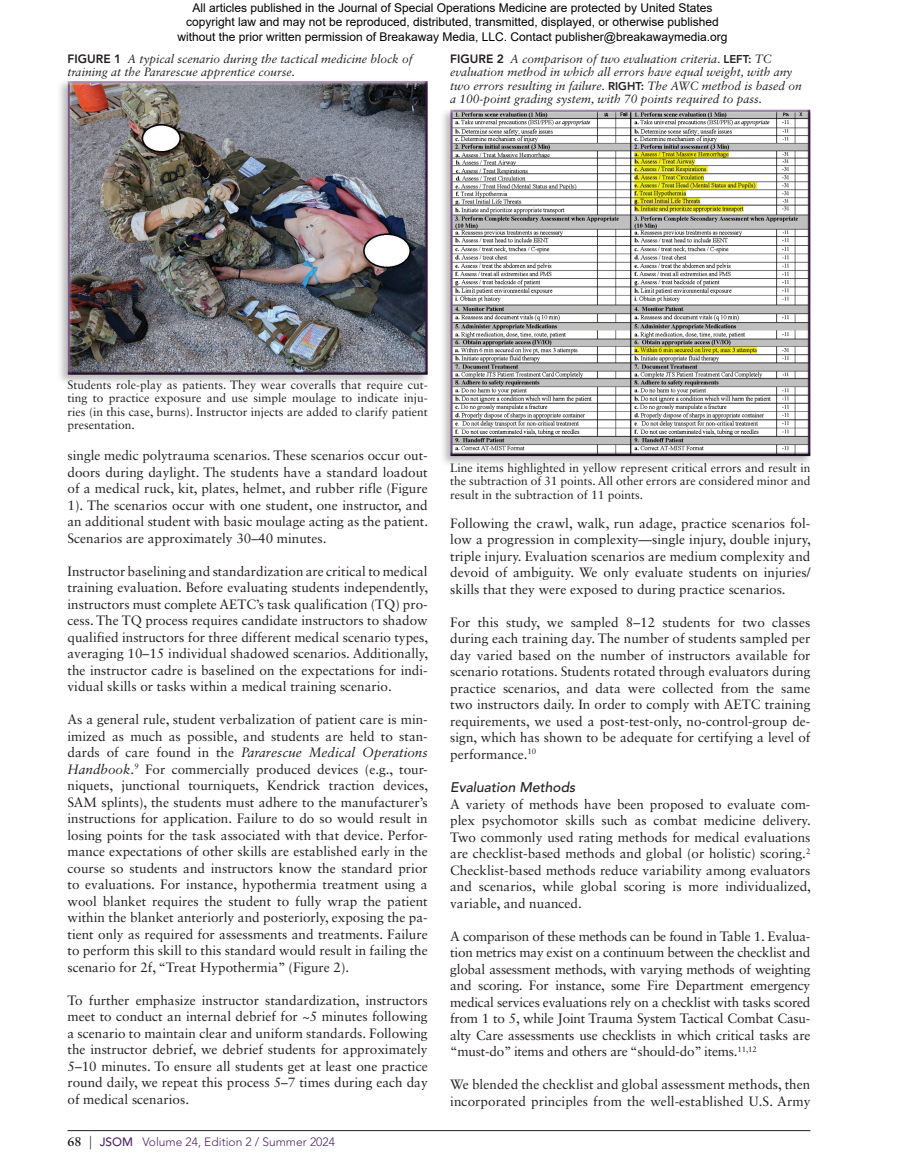
<style>
.page{position:relative;width:905px;height:1175px;background:#fff}
.page>*{position:absolute;margin:0;border:0;box-sizing:border-box;transform-origin:0 0}
.t1{font:italic 500 13.8px "Avenir LT Std";color:#231f20}
.t2{font:13.5px/16.5px "Sabon LT Std";color:#231f20;text-align:justify}
.t3{font:12px/13.5px "Sabon LT Std";color:#231f20;text-align:justify}
.t4{font:italic 12px/13.5px "Sabon LT Std";color:#231f20}
.t5{font:12px/14.4px "Arial";color:#000;text-align:center}
.t6{font:300 12px "Avenir LT Std";color:#512562}
.s1{font-family:"Avenir LT Std";font-weight:800;font-style:normal}
.s2{font-family:"Avenir LT Std";font-weight:800;font-style:normal;font-size:11.25px}
.s3{font-style:italic}
.s4{font-family:"Sabon LT Std";font-weight:700;font-size:12.75px;color:#231f20}
.s5{font-size:13.5px;color:#231f20}
.s6{font-weight:500}
</style>
<div class="page">
<hr style="left:68px;top:1130px;width:742px;height:1px;background:#231f20">
<div style="left:439px;top:107px;width:374px;height:360px;background:#231f20;opacity:.3"></div>
<div style="left:448px;top:108px;width:363px;height:348px;background:#231f20;opacity:.75"></div>
<div style="left:57px;top:79px;width:373px;height:307px;background:#231f20;opacity:.3"></div>
<div style="left:66px;top:80px;width:363px;height:295px;background:#231f20;opacity:.75"></div>
<p class="t5" style="left:177px;top:0;width:551px">All articles published in the Journal of Special Operations Medicine are protected by United States copyright law and may not be reproduced, distributed, transmitted, displayed, or otherwise published without the prior written permission of Breakaway Media, LLC. Contact publisher@breakawaymedia.org</p>
<p class="t4" style="left:67px;top:52px;width:347px"><span class="s1">FIGURE 1</span> A typical scenario during the tactical medicine block of training at the Pararescue apprentice course.</p>
<p class="t4" style="left:450px;top:52px;width:353px"><span class="s1">FIGURE 2</span> A comparison of two evaluation criteria. <span class="s2">LEFT:</span> TC evaluation method in which all errors have equal weight, with any two errors resulting in failure. <span class="s2">RIGHT:</span> The AWC method is based on a 100-point grading system, with 70 points required to pass.</p>
<p class="t3" style="left:67px;top:377px;width:362px">Students role-play as patients. They wear coveralls that require cut&shy;ting to practice exposure and use simple moulage to indicate inju&shy;ries (in this case, burns). Instructor injects are added to clarify patient presentation.</p>
<p class="t2" style="left:68px;top:447px;width:362px">single medic polytrauma scenarios. These scenarios occur out&shy;doors during daylight. The students have a standard loadout of a medical ruck, kit, plates, helmet, and rubber rifle (Figure 1). The scenarios occur with one student, one instructor, and an additional student with basic moulage acting as the patient.<br>Scenarios are approximately 30–40 minutes.</p>
<p class="t2" style="left:68px;top:562px;width:362px">Instructor baselining and standardization are critical to medical training evaluation. Before evaluating students independently, instructors must complete AETC’s task qualification (TQ) pro&shy;cess. The TQ process requires candidate instructors to shadow qualified instructors for three different medical scenario types, averaging 10–15 individual shadowed scenarios. Additionally, the instructor cadre is baselined on the expectations for indi&shy;vidual skills or tasks within a medical training scenario.</p>
<p class="t2" style="left:68px;top:711px;width:362px">As a general rule, student verbalization of patient care is min&shy;imized as much as possible, and students are held to stan&shy;dards of care found in the <span class="s3">Pararescue Medical Operations Handbook</span>.<sup>9</sup> For commercially produced devices (e.g., tour&shy;niquets, junctional tourniquets, Kendrick traction devices, SAM splints), the students must adhere to the manufacturer’s instructions for application. Failure to do so would result in losing points for the task associated with that device. Perfor&shy;mance expectations of other skills are established early in the course so students and instructors know the standard prior to evaluations. For instance, hypothermia treatment using a wool blanket requires the student to fully wrap the patient within the blanket anteriorly and posteriorly, exposing the pa&shy;tient only as required for assessments and treatments. Failure to perform this skill to this standard would result in failing the scenario for 2f, “Treat Hypothermia” (Figure 2).</p>
<p class="t2" style="left:68px;top:991px;width:362px">To further emphasize instructor standardization, instructors meet to conduct an internal debrief for ~5 minutes following a scenario to maintain clear and uniform standards. Following the instructor debrief, we debrief students for approximately 5–10 minutes. To ensure all students get at least one practice round daily, we repeat this process 5–7 times during each day of medical scenarios.</p>
<p class="t6" style="left:68px;top:1134px;width:269px"><span class="s4">68</span> <span class="s5">|</span> <span class="s6">JSOM</span> Volume 24, Edition 2 / Summer 2024</p>
<p class="t3" style="left:450px;top:461px;width:362px">Line items highlighted in yellow represent critical errors and result in the subtraction of 31 points. All other errors are considered minor and result in the subtraction of 11 points.</p>
<p class="t2" style="left:450px;top:515px;width:362px">Following the crawl, walk, run adage, practice scenarios fol&shy;low a progression in complexity—single injury, double injury, triple injury. Evaluation scenarios are medium complexity and devoid of ambiguity. We only evaluate students on injuries/ skills that they were exposed to during practice scenarios.</p>
<p class="t2" style="left:450px;top:614px;width:362px">For this study, we sampled 8–12 students for two classes during each training day. The number of students sampled per day varied based on the number of instructors available for scenario rotations. Students rotated through evaluators during practice scenarios, and data were collected from the same two instructors daily. In order to comply with AETC training requirements, we used a post-test-only, no-control-group de&shy;sign, which has shown to be adequate for certifying a level of performance.<sup>10</sup></p>
<p class="t1" style="left:450px;top:779px;width:127px">Evaluation Methods</p>
<p class="t2" style="left:450px;top:795px;width:362px">A variety of methods have been proposed to evaluate com&shy;plex psychomotor skills such as combat medicine delivery.<br>Two commonly used rating methods for medical evaluations are checklist-based methods and global (or holistic) scoring.<sup>2<br></sup>Checklist-based methods reduce variability among evaluators and scenarios, while global scoring is more individualized, variable, and nuanced.</p>
<p class="t2" style="left:450px;top:927px;width:362px">A comparison of these methods can be found in Table 1. Evalua&shy;tion metrics may exist on a continuum between the checklist and global assessment methods, with varying methods of weighting and scoring. For instance, some Fire Department emergency medical services evaluations rely on a checklist with tasks scored from 1 to 5, while Joint Trauma System Tactical Combat Casu&shy;alty Care assessments use checklists in which critical tasks are “must-do” items and others are “should-do” items.<sup>11,12</sup></p>
<p class="t2" style="left:450px;top:1076px;width:362px">We blended the checklist and global assessment methods, then incorporated principles from the well-established U.S. Army</p>
</div>
